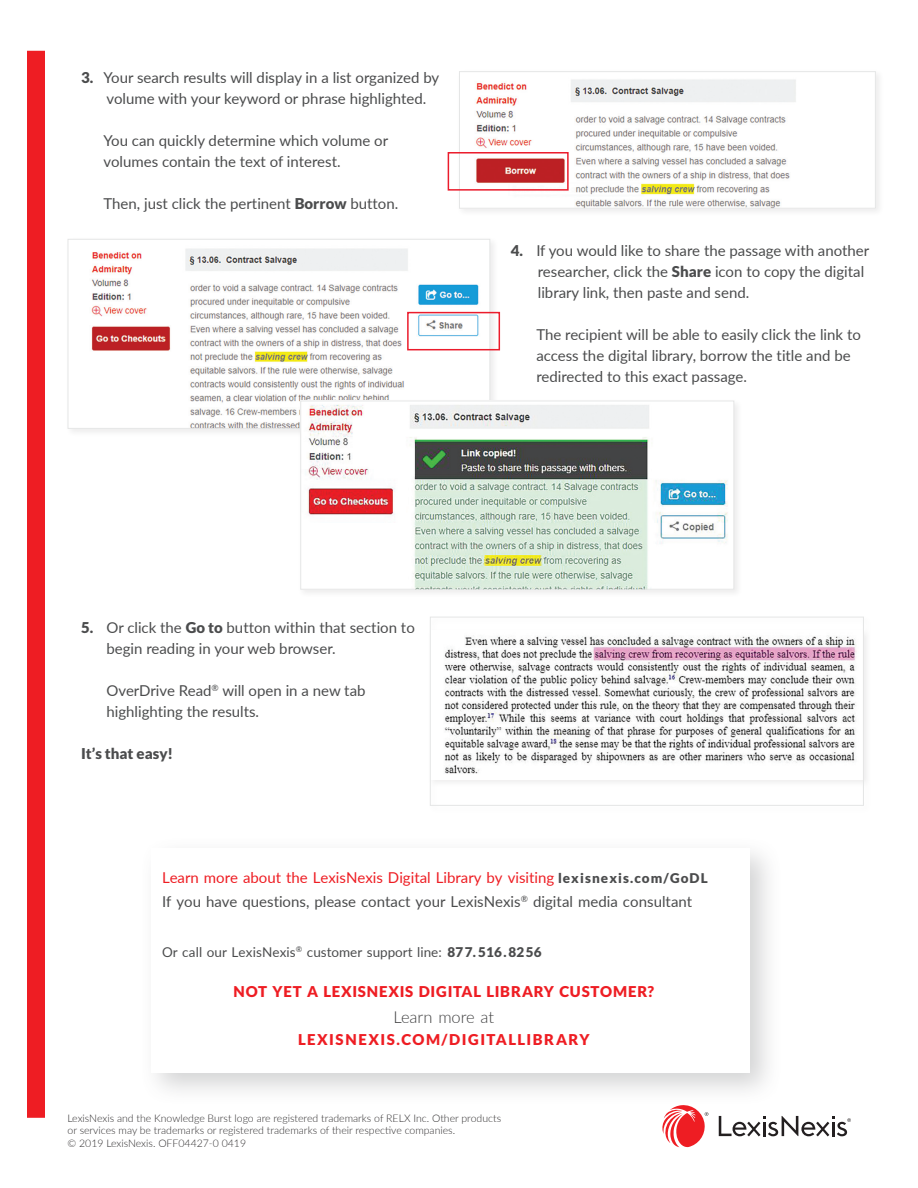
<style>
.page{position:relative;width:918px;height:1188px;background:#fff}
.page>*{position:absolute;margin:0;border:0;box-sizing:border-box;transform-origin:0 0}
.BodyCopy{font:300 16.5px "Lato";color:#3e3e3f}
.BODY_COPY{font:15px/21px "Lato";color:#4b4c4d}
.BodyCopy-2{font:15px/24.8px "Lato";color:#4b4c4d}
.BodyCopy-3{font:900 15px "Lato";letter-spacing:.06em;color:#ee1d23}
.BodyCopy-4{font:900 15px "Lato";letter-spacing:.1em;color:#ee1d23}
.BODY_COPY-2{font:900 15px "Lato";color:#4b4c4d}
.BodyCopy-5{font:13.5px "Lato";color:#4b4c4d}
.Legalese{font:300 10.5px/12px "Lato";color:#312f30}
.s1{font-weight:900}
.s2{color:#ee1d23}
.s3{font-weight:900;font-size:13.5px}
</style>
<div class="page">
<div style="left:139px;top:835px;width:644px;height:271px;background:#6c6d70;opacity:.3"></div>
<div style="left:151px;top:848px;width:599px;height:224px;background:#fff"></div>
<img style="left:476px;top:80px;width:320px;height:127px">
<div style="left:459px;top:71px;width:417px;height:138px;border:1px solid #e5e6e6"></div>
<div style="left:448px;top:152px;width:121px;height:39px;border:2px solid #eb1c2c"></div>
<div style="left:27px;top:51px;width:18px;height:1067px;background:#ee1d23"></div>
<svg style="left:719px;top:1116px;width:132px;height:20px"></svg>
<svg style="left:660px;top:1104px;width:48px;height:44px"></svg>
<div style="left:65px;top:236px;width:434px;height:201px;background:#231f20;opacity:.08"></div>
<img style="left:91px;top:249px;width:397px;height:178px">
<div style="left:67px;top:239px;width:423px;height:190px;border:1px solid #e5e6e6"></div>
<div style="left:407px;top:312px;width:93px;height:38px;border:2px solid #eb1c2c"></div>
<div style="left:298px;top:398px;width:445px;height:200px;background:#fcfcfc"></div>
<img style="left:308px;top:405px;width:419px;height:183px">
<div style="left:300px;top:401px;width:434px;height:189px;border:1px solid #e5e6e6"></div>
<img style="left:444px;top:635px;width:413px;height:139px">
<div style="left:430px;top:617px;width:434px;height:189px;border:1px solid #e5e6e6"></div>
<p class="BODY_COPY" style="left:81px;top:67px;width:360px"><span class="s1">3.</span> Your search results will display in a list organized by</p>
<p class="BODY_COPY" style="left:106px;top:88px;width:321px">volume with your keyword or phrase highlighted.</p>
<p class="BODY_COPY" style="left:104px;top:130px;width:286px">You can quickly determine which volume or volumes contain the text of interest.</p>
<p class="BODY_COPY" style="left:104px;top:193px;width:296px">Then, just click the pertinent <span class="s1">Borrow</span> button.</p>
<p class="BODY_COPY" style="left:538px;top:240px;width:333px;text-indent:-27px"><span class="s1">4.</span> If you would like to share the passage with another researcher, click the <span class="s1">Share</span> icon to copy the digital library link, then paste and send.</p>
<p class="BODY_COPY" style="left:536px;top:324px;width:326px">The recipient will be able to easily click the link to access the digital library, borrow the title and be redirected to this exact passage.</p>
<p class="BODY_COPY" style="left:106px;top:617px;width:310px;text-indent:-25px"><span class="s1">5.</span> Or click the <span class="s1">Go to</span> button within that section to begin reading in your web browser.</p>
<p class="BODY_COPY" style="left:106px;top:680px;width:261px">OverDrive Read<sup>®</sup> will open in a new tab highlighting the results.</p>
<p class="BODY_COPY-2" style="left:81px;top:745px;width:94px">It’s that easy!</p>
<p class="BodyCopy-2" style="left:162px;top:864px;width:547px"><span class="s2">Learn more about the LexisNexis Digital Library by visiting</span> <span class="s3">lexisnexis.com/GoDL<br></span>If you have questions, please contact your LexisNexis<sup>®</sup> digital media consultant</p>
<p class="BodyCopy-5" style="left:162px;top:944px;width:381px">Or call our LexisNexis<sup>®</sup> customer support line: <span class="s1">877.516.8256</span></p>
<p class="BodyCopy-3" style="left:234px;top:983px;width:422px">NOT YET A LEXISNEXIS DIGITAL LIBRARY CUSTOMER?</p>
<p class="BodyCopy" style="left:394px;top:1005px;width:102px">Learn more at</p>
<p class="BodyCopy-4" style="left:298px;top:1031px;width:293px">LEXISNEXIS.COM/DIGITALLIBRARY</p>
<p class="Legalese" style="left:68px;top:1112px;width:435px">LexisNexis and the Knowledge Burst logo are registered trademarks of RELX Inc. Other products or services may be trademarks or registered trademarks of their respective companies.</p>
<p class="Legalese" style="left:68px;top:1137px;width:180px">© 2019 LexisNexis. OFF04427-0 0419</p>
</div>
